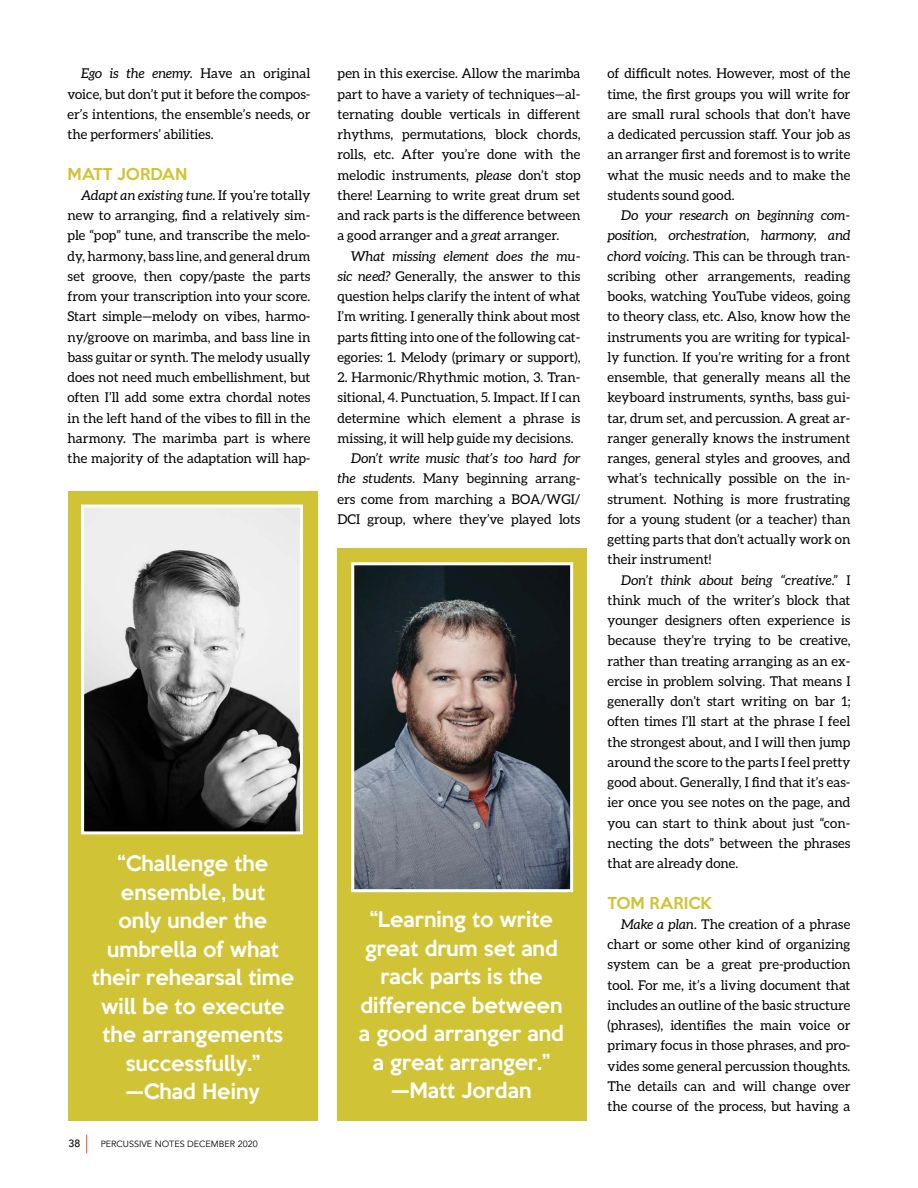
<style>
.page{position:relative;width:918px;height:1188px;background:#fff}
.page>*{position:absolute;margin:0;border:0;box-sizing:border-box;transform-origin:0 0}
.t1{font:500 19.5px/28.5px "Keep Calm";color:#fff;text-align:center}
.t2{font:500 15px "Keep Calm";color:#d1c336}
.t3{font:13.5px/20.2px "Aleo";color:#000;text-align:justify}
.t4{font:500 10.5px "Avenir";color:#000}
.t5{font:9px "Avenir";color:#000}
.s1{font-style:italic}
</style>
<div class="page">
<svg style="left:86px;top:1135px;width:1px;height:18px"></svg>
<div style="left:68px;top:491px;width:250px;height:629px;background:#d1c336"></div>
<img style="left:85px;top:509px;width:214px;height:321px">
<div style="left:81px;top:505px;width:222px;height:329px;border:3px solid #fff"></div>
<div style="left:337px;top:549px;width:249px;height:572px;background:#d1c336"></div>
<img style="left:355px;top:566px;width:214px;height:322px">
<div style="left:351px;top:562px;width:222px;height:330px;border:3px solid #fff"></div>
<p class="t3" style="left:68px;top:63px;width:245px;text-indent:14px"><span class="s1">Ego is the enemy.</span> Have an original voice, but don’t put it before the compos&shy;er’s intentions, the ensemble’s needs, or the performers’ abilities.</p>
<p class="t2" style="left:68px;top:161px;width:122px">MATT JORDAN</p>
<p class="t3" style="left:68px;top:185px;width:245px;text-indent:14px"><span class="s1">Adapt an existing tune</span>. If you’re totally new to arranging, find a relatively sim&shy;ple “pop” tune, and transcribe the melo&shy;dy, harmony, bass line, and general drum set groove, then copy/paste the parts from your transcription into your score.<br>Start simple—melody on vibes, harmo&shy;ny/groove on marimba, and bass line in bass guitar or synth. The melody usually does not need much embellishment, but often I’ll add some extra chordal notes in the left hand of the vibes to fill in the harmony. The marimba part is where the majority of the adaptation will hap-</p>
<h1 class="t1" style="left:92px;top:848px;width:204px">“Challenge the ensemble, but<br>only under the umbrella of what their rehearsal time will be to execute the arrangements successfully.” —Chad Heiny</h1>
<p class="t4" style="left:69px;top:1135px;width:13px">38</p>
<p class="t5" style="left:101px;top:1139px;width:159px">PERCUSSIVE NOTES DECEMBER 2020</p>
<p class="t3" style="left:338px;top:63px;width:245px">pen in this exercise. Allow the marimba part to have a variety of techniques—al&shy;ternating double verticals in different rhythms, permutations, block chords, rolls, etc. After you’re done with the melodic instruments, <span class="s1">please</span> don’t stop there! Learning to write great drum set and rack parts is the difference between a good arranger and a <span class="s1">great</span> arranger.</p>
<p class="t3" style="left:338px;top:246px;width:245px;text-indent:14px"><span class="s1">What missing element does the mu&shy;sic need?</span> Generally, the answer to this question helps clarify the intent of what I’m writing. I generally think about most parts fitting into one of the following cat&shy;egories: 1. Melody (primary or support),</p>
<p class="t3" style="left:338px;top:367px;width:245px">2. Harmonic/Rhythmic motion, 3. Tran&shy;sitional, 4. Punctuation, 5. Impact. If I can determine which element a phrase is missing, it will help guide my decisions.</p>
<p class="t3" style="left:338px;top:448px;width:245px;text-indent:14px"><span class="s1">Don’t write music that’s too hard for the students.</span> Many beginning arrang&shy;ers come from marching a BOA/WGI/ DCI group, where they’ve played lots</p>
<h1 class="t1" style="left:359px;top:904px;width:206px">“Learning to write great drum set and rack parts is the difference between a good arranger and a great arranger.” —Matt Jordan</h1>
<p class="t3" style="left:608px;top:63px;width:245px">of difficult notes. However, most of the time, the first groups you will write for are small rural schools that don’t have a dedicated percussion staff. Your job as an arranger first and foremost is to write what the music needs and to make the students sound good.</p>
<p class="t3" style="left:608px;top:205px;width:245px;text-indent:14px"><span class="s1">Do your research on beginning com&shy;position, orchestration, harmony, and chord voicing.</span> This can be through tran&shy;scribing other arrangements, reading books, watching YouTube videos, going to theory class, etc. Also, know how the instruments you are writing for typical&shy;ly function. If you’re writing for a front ensemble, that generally means all the keyboard instruments, synths, bass gui&shy;tar, drum set, and percussion. A great ar&shy;ranger generally knows the instrument ranges, general styles and grooves, and what’s technically possible on the in&shy;strument. Nothing is more frustrating for a young student (or a teacher) than getting parts that don’t actually work on their instrument!</p>
<p class="t3" style="left:608px;top:570px;width:245px;text-indent:14px"><span class="s1">Don’t think about being “creative.”</span> I think much of the writer’s block that younger designers often experience is because they’re trying to be creative, rather than treating arranging as an ex&shy;ercise in problem solving. That means I generally don’t start writing on bar 1; often times I’ll start at the phrase I feel the strongest about, and I will then jump around the score to the parts I feel pretty good about. Generally, I find that it’s eas&shy;ier once you see notes on the page, and you can start to think about just “con&shy;necting the dots” between the phrases that are already done.</p>
<p class="t2" style="left:608px;top:890px;width:106px">TOM RARICK</p>
<p class="t3" style="left:608px;top:914px;width:245px;text-indent:14px"><span class="s1">Make a plan.</span> The creation of a phrase chart or some other kind of organizing system can be a great pre-production tool. For me, it’s a living document that includes an outline of the basic structure (phrases), identifies the main voice or primary focus in those phrases, and pro&shy;vides some general percussion thoughts.<br>The details can and will change over the course of the process, but having a</p>
</div>
